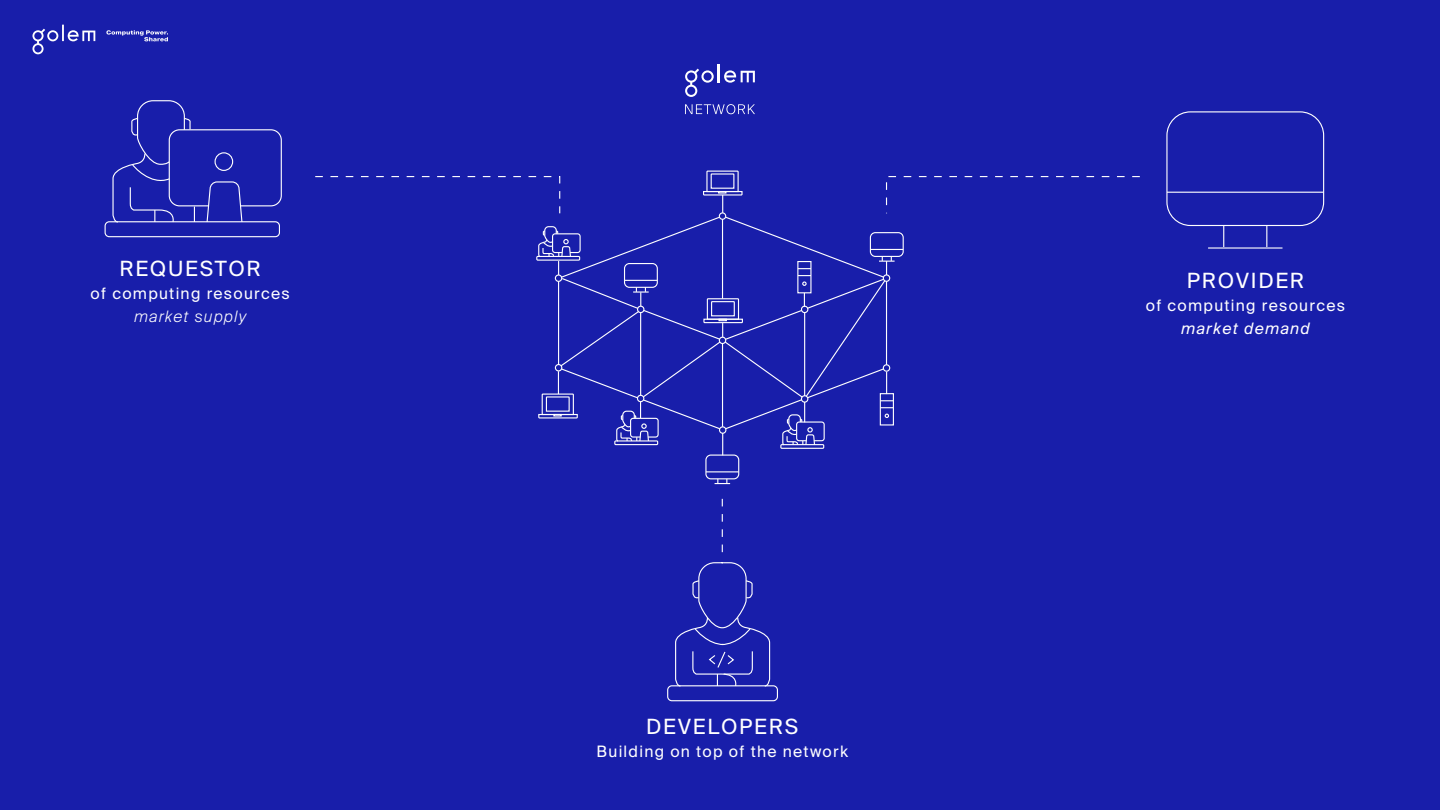
<style>
.page{position:relative;width:1440px;height:810px;background:#181eaa}
.page>*{position:absolute;margin:0;border:0;box-sizing:border-box;transform-origin:0 0}
.t1{font:21px "Suisse Intl";letter-spacing:.08em;color:#fff}
.t2{font:15.75px "Suisse Intl";letter-spacing:.08em;color:#fff}
.t3{font:italic 300 15.75px "Suisse Intl";letter-spacing:.08em;color:#fff}
.t4{font:italic 15.75px "Suisse Intl";letter-spacing:.08em;color:#fff}
</style>
<div class="page">
<div style="left:169px;top:129px;width:113px;height:77px;border:1px solid #fff;border-radius:10px"></div>
<svg style="left:206px;top:181px;width:37px;height:40px"></svg>
<div style="left:105px;top:221px;width:175px;height:16px;border:1px solid #fff;border-radius:4px"></div>
<div style="left:215px;top:152px;width:18px;height:19px;border:1px solid #fff;border-radius:50%"></div>
<svg style="left:112px;top:100px;width:83px;height:123px"></svg>
<div style="left:1166px;top:111px;width:158px;height:115px;border:1px solid #fff;border-radius:24px"></div>
<hr style="left:1167px;top:192px;width:157px;height:1px;background:#fff">
<svg style="left:1223px;top:225px;width:1px;height:22px"></svg>
<svg style="left:1266px;top:225px;width:1px;height:22px"></svg>
<hr style="left:1208px;top:247px;width:75px;height:2px;background:#fff">
<div style="left:705px;top:455px;width:34px;height:24px;border:1px solid #fff;border-radius:5px"></div>
<hr style="left:706px;top:471px;width:33px;height:1px;background:#fff">
<svg style="left:715px;top:479px;width:15px;height:5px"></svg>
<svg style="left:315px;top:170px;width:825px;height:285px"></svg>
<svg style="left:722px;top:498px;width:1px;height:54px"></svg>
<svg style="left:685px;top:104px;width:70px;height:10px"></svg>
<svg style="left:685px;top:64px;width:70px;height:33px"></svg>
<svg style="left:32px;top:25px;width:136px;height:29px"></svg>
<div style="left:667px;top:685px;width:111px;height:16px;border:1px solid #fff;border-radius:4px"></div>
<svg style="left:674px;top:562px;width:97px;height:125px"></svg>
<h1 class="t1" style="left:119px;top:256px;width:143px">REQUESTOR</h1>
<p class="t2" style="left:91px;top:284px;width:201px">of computing resources</p>
<p class="t3" style="left:134px;top:307px;width:114px">market supply</p>
<h1 class="t1" style="left:646px;top:714px;width:153px">DEVELOPERS</h1>
<p class="t2" style="left:597px;top:742px;width:253px">Building on top of the network</p>
<h1 class="t1" style="left:1187px;top:268px;width:119px">PROVIDER</h1>
<p class="t2" style="left:1146px;top:296px;width:201px">of computing resources</p>
<p class="t4" style="left:1181px;top:319px;width:130px">market demand</p>
</div>
